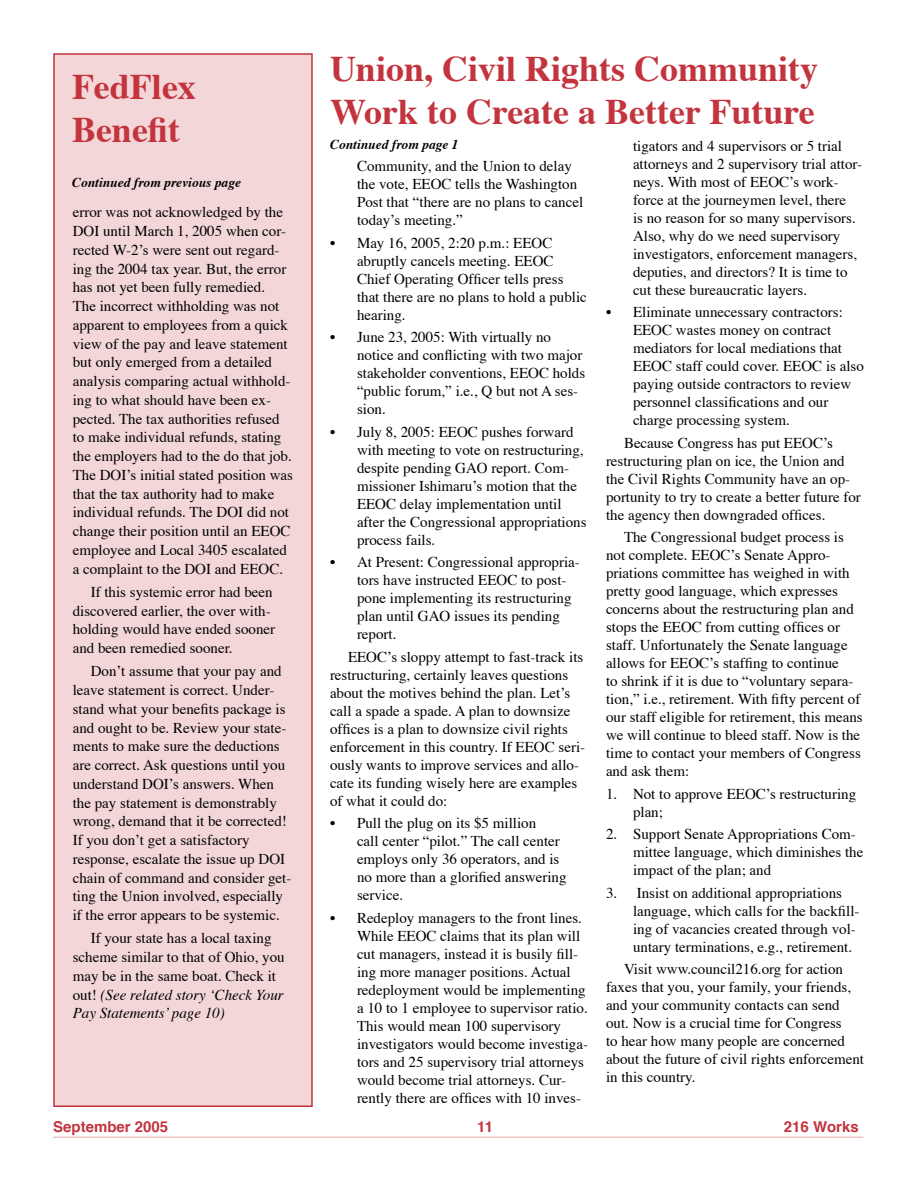
<style>
.page{position:relative;width:918px;height:1188px;background:#fff}
.page>*{position:absolute;margin:0;border:0;box-sizing:border-box;transform-origin:0 0}
.Headline{font:700 36px/43.2px "Times";color:#c3343e}
.Body_copy{font:15px/18px "Times";color:#000}
.t1{font:700 15px "Helvetica";color:#c3343e}
.Jump_from{font:italic 700 13.5px "Times";color:#000}
.s1{font-style:italic}
</style>
<div class="page">
<hr style="left:53px;top:1137px;width:810px;height:1px;background:#edc2c5">
<div style="left:54px;top:54px;width:258px;height:1052px;background:#f3d6d8"></div>
<div style="left:53px;top:53px;width:260px;height:1054px;border:2px solid #c3343e"></div>
<p class="Headline" style="left:72px;top:67px;width:125px">FedFlex<br>Benefit</p>
<p class="Jump_from" style="left:72px;top:174px;width:171px">Continued from previous page</p>
<p class="Body_copy" style="left:73px;top:204px;width:222px;line-height:18.8px">error was not acknowledged by the DOI until March 1, 2005 when cor&shy;rected W-2ʼs were sent out regard&shy;ing the 2004 tax year. But, the error has not yet been fully remedied.<br>The incorrect withholding was not apparent to employees from a quick view of the pay and leave statement but only emerged from a detailed analysis comparing actual withhold&shy;ing to what should have been ex&shy;pected. The tax authorities refused to make individual refunds, stating the employers had to the do that job.<br>The DOIʼs initial stated position was that the tax authority had to make individual refunds. The DOI did not change their position until an EEOC employee and Local 3405 escalated a complaint to the DOI and EEOC.</p>
<p class="Body_copy" style="left:73px;top:583px;width:204px;line-height:18.8px;text-indent:18px">If this systemic error had been discovered earlier, the over with&shy;holding would have ended sooner and been remedied sooner.</p>
<p class="Body_copy" style="left:73px;top:663px;width:220px;line-height:18.8px;text-indent:18px">Donʼt assume that your pay and leave statement is correct. Under&shy;stand what your benefits package is and ought to be. Review your state&shy;ments to make sure the deductions are correct. Ask questions until you understand DOIʼs answers. When the pay statement is demonstrably wrong, demand that it be corrected!<br>If you donʼt get a satisfactory response, escalate the issue up DOI chain of command and consider get&shy;ting the Union involved, especially if the error appears to be systemic.</p>
<p class="Body_copy" style="left:73px;top:930px;width:214px;line-height:18.8px;text-indent:18px">If your state has a local taxing scheme similar to that of Ohio, you may be in the same boat. Check it out! <span class="s1">(See related story ʻCheck Your<br>Pay Statementsʼ page 10)</span></p>
<p class="Headline" style="left:330px;top:49px;width:490px">Union, Civil Rights Community<br>Work to Create a Better Future</p>
<p class="Jump_from" style="left:330px;top:136px;width:130px">Continued from page 1</p>
<p class="Body_copy" style="left:633px;top:138px;width:231px">tigators and 4 supervisors or 5 trial attorneys and 2 supervisory trial attor&shy;neys. With most of EEOCʼs work&shy;force at the journeymen level, there<br>is no reason for so many supervisors.<br>Also, why do we need supervisory investigators, enforcement managers, deputies, and directors? It is time to cut these bureaucratic layers.</p>
<p class="Body_copy" style="left:633px;top:304px;width:232px">Eliminate unnecessary contractors:<br>EEOC wastes money on contract mediators for local mediations that EEOC staff could cover. EEOC is also paying outside contractors to review personnel classifications and our charge processing system.</p>
<p class="Body_copy" style="left:606px;top:435px;width:256px;text-indent:18px">Because Congress has put EEOCʼs restructuring plan on ice, the Union and the Civil Rights Community have an op&shy;portunity to try to create a better future for the agency then downgraded offices.</p>
<p class="Body_copy" style="left:606px;top:529px;width:258px;text-indent:18px">The Congressional budget process is not complete. EEOCʼs Senate Appro&shy;priations committee has weighed in with pretty good language, which expresses concerns about the restructuring plan and stops the EEOC from cutting offices or staff. Unfortunately the Senate language allows for EEOCʼs staffing to continue<br>to shrink if it is due to “voluntary separa&shy;tion,” i.e., retirement. With fifty percent of our staff eligible for retirement, this means we will continue to bleed staff. Now is the time to contact your members of Congress and ask them:</p>
<p class="Body_copy" style="left:633px;top:786px;width:225px">Not to approve EEOCʼs restructuring plan;</p>
<p class="Body_copy" style="left:633px;top:826px;width:232px">Support Senate Appropriations Com&shy;mittee language, which diminishes the impact of the plan; and</p>
<p class="Body_copy" style="left:633px;top:885px;width:228px">Insist on additional appropriations language, which calls for the backfill&shy;ing of vacancies created through vol&shy;untary terminations, e.g., retirement.</p>
<p class="Body_copy" style="left:606px;top:961px;width:260px;text-indent:18px">Visit www.council216.org for action faxes that you, your family, your friends, and your community contacts can send out. Now is a crucial time for Congress<br>to hear how many people are concerned about the future of civil rights enforcement in this country.</p>
<p class="Body_copy" style="left:357px;top:158px;width:228px">Community, and the Union to delay the vote, EEOC tells the Washington<br>Post that “there are no plans to cancel todayʼs meeting.”</p>
<p class="Body_copy" style="left:357px;top:235px;width:231px">May 16, 2005, 2:20 p.m.: EEOC abruptly cancels meeting. EEOC<br>Chief Operating Officer tells press that there are no plans to hold a public hearing.</p>
<p class="Body_copy" style="left:357px;top:329px;width:230px">June 23, 2005: With virtually no notice and conflicting with two major stakeholder conventions, EEOC holds “public forum,” i.e., Q but not A ses&shy;sion.</p>
<p class="Body_copy" style="left:357px;top:424px;width:231px">July 8, 2005: EEOC pushes forward with meeting to vote on restructuring, despite pending GAO report. Com&shy;missioner Ishimaruʼs motion that the EEOC delay implementation until after the Congressional appropriations process fails.</p>
<p class="Body_copy" style="left:357px;top:554px;width:224px">At Present: Congressional appropria&shy;tors have instructed EEOC to post&shy;pone implementing its restructuring plan until GAO issues its pending report.</p>
<p class="Body_copy" style="left:330px;top:649px;width:257px;text-indent:18px">EEOCʼs sloppy attempt to fast-track its restructuring, certainly leaves questions about the motives behind the plan. Letʼs call a spade a spade. A plan to downsize offices is a plan to downsize civil rights enforcement in this country. If EEOC seri&shy;ously wants to improve services and allo&shy;cate its funding wisely here are examples of what it could do:</p>
<p class="Body_copy" style="left:357px;top:815px;width:211px">Pull the plug on its $5 million<br>call center “pilot.” The call center employs only 36 operators, and is no more than a glorified answering service.</p>
<p class="Body_copy" style="left:357px;top:910px;width:232px">Redeploy managers to the front lines.<br>While EEOC claims that its plan will cut managers, instead it is busily fill&shy;ing more manager positions. Actual redeployment would be implementing a 10 to 1 employee to supervisor ratio.<br>This would mean 100 supervisory investigators would become investiga&shy;tors and 25 supervisory trial attorneys would become trial attorneys. Cur&shy;rently there are offices with 10 inves-</p>
<p class="Body_copy" style="left:330px;top:235px;width:7px">•</p>
<p class="Body_copy" style="left:606px;top:304px;width:7px">•</p>
<p class="Body_copy" style="left:330px;top:329px;width:7px">•</p>
<p class="Body_copy" style="left:330px;top:424px;width:7px">•</p>
<p class="Body_copy" style="left:330px;top:554px;width:7px">•</p>
<p class="Body_copy" style="left:606px;top:786px;width:13px">1.</p>
<p class="Body_copy" style="left:606px;top:826px;width:13px">2.</p>
<p class="Body_copy" style="left:330px;top:815px;width:7px">•</p>
<p class="Body_copy" style="left:606px;top:885px;width:13px">3.</p>
<p class="Body_copy" style="left:330px;top:910px;width:7px">•</p>
<p class="t1" style="left:53px;top:1117px;width:117px">September 2005</p>
<p class="t1" style="left:477px;top:1117px;width:17px">11</p>
<p class="t1" style="left:784px;top:1117px;width:76px">216 Works</p>
</div>
